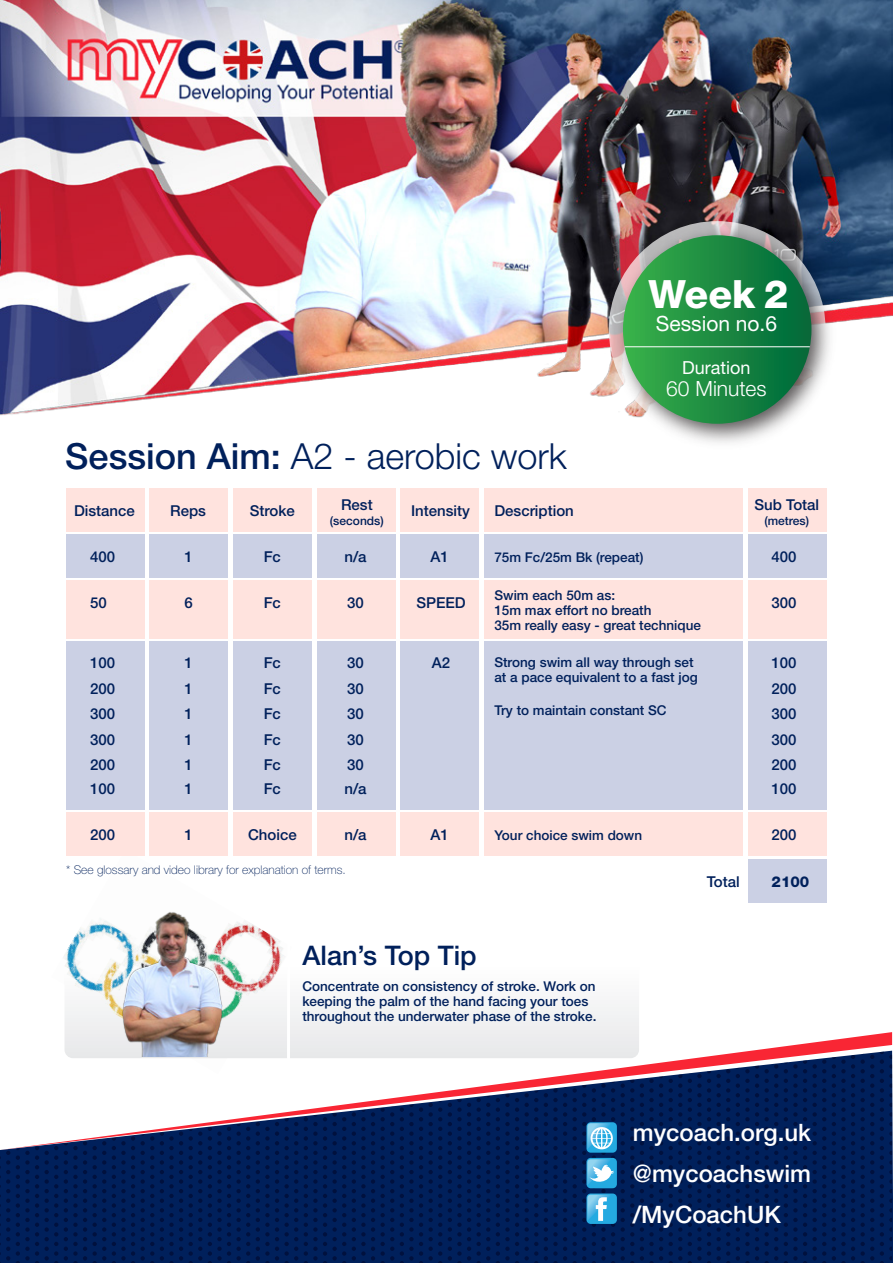
<style>
.page{position:relative;width:893px;height:1263px;background:#fff}
.page>*{position:absolute;margin:0;border:0;box-sizing:border-box;transform-origin:0 0}
.t1{font:800 39px "Helvetica Neue LT Std";color:#fff}
.t2{font:300 36px "Helvetica Neue LT Std";color:#00205b}
.t3{font:500 27px "Helvetica Neue LT Std";color:#00205b}
.t4{font:500 24px/41px "Helvetica Neue LT Std";color:#fff;text-align:justify}
.t5{font:21px "Helvetica Neue LT Std";color:#fff}
.t6{font:300 21px "Helvetica Neue LT Std";color:#fff}
.t7{font:18px "Helvetica Neue LT Std";color:#fff}
.t8{font:500 15px "Helvetica Neue LT Std";color:#00205b}
.t9{font:800 15px "Helvetica Neue LT Std";color:#00205b}
.t10{font:500 13.5px/15px "Helvetica Neue LT Std";color:#00205b}
.t11{font:100 12px "Helvetica Neue LT Std";color:#00205b}
.t12{font:500 12px "Helvetica Neue LT Std";color:#00205b}
.s1{font-weight:500}
</style>
<div class="page">
<div style="left:292px;top:1004px;width:347px;height:28px;background:#f0f1f2"></div>
<img style="left:64px;top:850px;width:228px;height:182px">
<img style="left:119px;top:909px;width:106px;height:123px">
<img style="left:0;top:0;width:893px;height:416px">
<div style="left:10px;top:1051px;width:883px;height:212px;background:#00205b"></div>
<svg style="left:10px;top:1032px;width:882px;height:118px"></svg>
<svg style="left:496px;top:1051px;width:42px;height:212px;background:#30416f"></svg>
<svg style="left:640px;top:1051px;width:42px;height:212px;background:#1e2e61"></svg>
<svg style="left:688px;top:1051px;width:42px;height:212px;background:#17285c"></svg>
<svg style="left:736px;top:1051px;width:42px;height:212px;background:#112358"></svg>
<svg style="left:784px;top:1051px;width:42px;height:212px;background:#0b2259"></svg>
<svg style="left:832px;top:1051px;width:42px;height:212px;background:#042159"></svg>
<svg style="left:880px;top:1051px;width:12px;height:212px;background:#001d55"></svg>
<svg style="left:0;top:1148px;width:10px;height:115px"></svg>
<svg style="left:16px;top:1051px;width:23px;height:212px"></svg>
<svg style="left:45px;top:1051px;width:13px;height:212px"></svg>
<svg style="left:64px;top:1051px;width:23px;height:212px"></svg>
<svg style="left:93px;top:1051px;width:13px;height:212px"></svg>
<svg style="left:112px;top:1051px;width:23px;height:212px"></svg>
<svg style="left:141px;top:1051px;width:13px;height:212px"></svg>
<svg style="left:160px;top:1051px;width:23px;height:212px"></svg>
<svg style="left:189px;top:1051px;width:13px;height:212px"></svg>
<svg style="left:208px;top:1051px;width:42px;height:212px"></svg>
<svg style="left:256px;top:1051px;width:42px;height:212px"></svg>
<svg style="left:304px;top:1051px;width:42px;height:212px"></svg>
<svg style="left:352px;top:1051px;width:42px;height:212px"></svg>
<svg style="left:400px;top:1051px;width:42px;height:212px"></svg>
<svg style="left:448px;top:1051px;width:42px;height:212px"></svg>
<svg style="left:544px;top:1051px;width:90px;height:212px;background:#364f7d"></svg>
<img style="left:605px;top:218px;width:237px;height:225px">
<div style="left:623px;top:235px;width:188px;height:189px;background:linear-gradient(to right,#3bb24c,#00673a);border-radius:94px"></div>
<hr style="left:625px;top:346px;width:185px;height:1px;background:#fff">
<div style="left:150px;top:488px;width:78px;height:44px;background:#ffe3de"></div>
<div style="left:66px;top:488px;width:78px;height:44px;background:#ffe3de"></div>
<div style="left:233px;top:488px;width:78px;height:44px;background:#ffe3de"></div>
<div style="left:317px;top:488px;width:78px;height:44px;background:#ffe3de"></div>
<div style="left:401px;top:488px;width:78px;height:44px;background:#ffe3de"></div>
<div style="left:485px;top:488px;width:258px;height:44px;background:#ffe3de"></div>
<div style="left:748px;top:488px;width:78px;height:44px;background:#ffe3de"></div>
<div style="left:150px;top:535px;width:78px;height:43px;background:#cbd0e4"></div>
<div style="left:66px;top:535px;width:78px;height:43px;background:#cbd0e4"></div>
<div style="left:233px;top:535px;width:78px;height:43px;background:#cbd0e4"></div>
<div style="left:317px;top:535px;width:78px;height:43px;background:#cbd0e4"></div>
<div style="left:401px;top:535px;width:78px;height:43px;background:#cbd0e4"></div>
<div style="left:485px;top:535px;width:258px;height:43px;background:#cbd0e4"></div>
<div style="left:748px;top:535px;width:78px;height:43px;background:#cbd0e4"></div>
<div style="left:150px;top:581px;width:78px;height:58px;background:#ffe3de"></div>
<div style="left:66px;top:581px;width:78px;height:58px;background:#ffe3de"></div>
<div style="left:233px;top:581px;width:78px;height:58px;background:#ffe3de"></div>
<div style="left:317px;top:581px;width:78px;height:58px;background:#ffe3de"></div>
<div style="left:401px;top:581px;width:78px;height:58px;background:#ffe3de"></div>
<div style="left:485px;top:581px;width:258px;height:58px;background:#ffe3de"></div>
<div style="left:748px;top:581px;width:78px;height:58px;background:#ffe3de"></div>
<div style="left:150px;top:813px;width:78px;height:43px;background:#ffe3de"></div>
<div style="left:66px;top:813px;width:78px;height:43px;background:#ffe3de"></div>
<div style="left:233px;top:813px;width:78px;height:43px;background:#ffe3de"></div>
<div style="left:317px;top:813px;width:78px;height:43px;background:#ffe3de"></div>
<div style="left:401px;top:813px;width:78px;height:43px;background:#ffe3de"></div>
<div style="left:485px;top:813px;width:258px;height:43px;background:#ffe3de"></div>
<div style="left:748px;top:813px;width:78px;height:43px;background:#ffe3de"></div>
<div style="left:748px;top:860px;width:78px;height:43px;background:#cbd0e4"></div>
<div style="left:150px;top:641px;width:78px;height:169px;background:#cbd0e4"></div>
<div style="left:66px;top:641px;width:78px;height:169px;background:#cbd0e4"></div>
<div style="left:233px;top:641px;width:78px;height:169px;background:#cbd0e4"></div>
<div style="left:317px;top:641px;width:78px;height:169px;background:#cbd0e4"></div>
<div style="left:401px;top:641px;width:78px;height:169px;background:#cbd0e4"></div>
<div style="left:485px;top:641px;width:258px;height:169px;background:#cbd0e4"></div>
<div style="left:748px;top:641px;width:78px;height:169px;background:#cbd0e4"></div>
<hr style="left:287px;top:906px;width:3px;height:160px;background:#fff">
<h1 class="t1" style="left:648px;top:271px;width:141px">Week 2</h1>
<h3 class="t5" style="left:656px;top:311px;width:123px">Session no.6</h3>
<h3 class="t7" style="left:682px;top:357px;width:70px">Duration</h3>
<h2 class="t2" style="left:65px;top:435px;width:503px"><span class="s1">Session Aim:</span> A2 - aerobic work</h2>
<p class="t8" style="left:74px;top:501px;width:62px">Distance</p>
<p class="t8" style="left:170px;top:501px;width:37px">Reps</p>
<p class="t8" style="left:250px;top:501px;width:47px">Stroke</p>
<p class="t8" style="left:411px;top:501px;width:60px">Intensity</p>
<p class="t8" style="left:341px;top:495px;width:33px">Rest</p>
<p class="t12" style="left:330px;top:513px;width:55px">(seconds)</p>
<p class="t8" style="left:494px;top:501px;width:81px">Description</p>
<h3 class="t6" style="left:666px;top:375px;width:102px">60 Minutes</h3>
<p class="t8" style="left:754px;top:495px;width:66px">Sub Total</p>
<p class="t12" style="left:764px;top:513px;width:46px">(metres)</p>
<p class="t8" style="left:344px;top:547px;width:24px">n/a</p>
<p class="t8" style="left:90px;top:547px;width:27px">400</p>
<p class="t8" style="left:185px;top:547px;width:10px">1</p>
<p class="t8" style="left:264px;top:547px;width:19px">Fc</p>
<p class="t8" style="left:430px;top:547px;width:20px">A1</p>
<p class="t10" style="left:494px;top:549px;width:151px">75m Fc/25m Bk (repeat)</p>
<p class="t8" style="left:90px;top:593px;width:18px">50</p>
<p class="t8" style="left:185px;top:593px;width:10px">6</p>
<p class="t8" style="left:772px;top:593px;width:27px">300</p>
<p class="t8" style="left:772px;top:547px;width:27px">400</p>
<p class="t10" style="left:494px;top:588px;width:208px">Swim each 50m as:<br>15m max effort no breath<br>35m really easy - great technique</p>
<p class="t8" style="left:416px;top:593px;width:51px">SPEED</p>
<p class="t8" style="left:264px;top:593px;width:19px">Fc</p>
<p class="t8" style="left:347px;top:593px;width:18px">30</p>
<p class="t8" style="left:432px;top:654px;width:20px">A2</p>
<p class="t10" style="left:494px;top:655px;width:205px">Strong swim all way through set at a pace equivalent to a fast jog</p>
<p class="t10" style="left:494px;top:703px;width:174px">Try to maintain constant SC</p>
<p class="t8" style="left:90px;top:654px;width:27px">100</p>
<p class="t8" style="left:185px;top:654px;width:10px">1</p>
<p class="t8" style="left:264px;top:654px;width:19px">Fc</p>
<p class="t8" style="left:347px;top:654px;width:18px">30</p>
<p class="t8" style="left:772px;top:654px;width:27px">100</p>
<p class="t8" style="left:90px;top:679px;width:27px">200</p>
<p class="t8" style="left:185px;top:679px;width:10px">1</p>
<p class="t8" style="left:264px;top:679px;width:19px">Fc</p>
<p class="t8" style="left:347px;top:679px;width:18px">30</p>
<p class="t8" style="left:772px;top:679px;width:27px">200</p>
<p class="t8" style="left:90px;top:705px;width:27px">300</p>
<p class="t8" style="left:185px;top:705px;width:10px">1</p>
<p class="t8" style="left:264px;top:705px;width:19px">Fc</p>
<p class="t8" style="left:347px;top:705px;width:18px">30</p>
<p class="t8" style="left:772px;top:705px;width:27px">300</p>
<p class="t8" style="left:90px;top:730px;width:27px">300</p>
<p class="t8" style="left:185px;top:730px;width:10px">1</p>
<p class="t8" style="left:264px;top:730px;width:19px">Fc</p>
<p class="t8" style="left:347px;top:730px;width:18px">30</p>
<p class="t8" style="left:772px;top:730px;width:27px">300</p>
<p class="t8" style="left:90px;top:756px;width:27px">200</p>
<p class="t8" style="left:185px;top:756px;width:10px">1</p>
<p class="t8" style="left:264px;top:756px;width:19px">Fc</p>
<p class="t8" style="left:347px;top:756px;width:18px">30</p>
<p class="t8" style="left:772px;top:756px;width:27px">200</p>
<p class="t8" style="left:90px;top:779px;width:27px">100</p>
<p class="t8" style="left:185px;top:779px;width:10px">1</p>
<p class="t8" style="left:264px;top:779px;width:19px">Fc</p>
<p class="t8" style="left:344px;top:779px;width:24px">n/a</p>
<p class="t8" style="left:772px;top:779px;width:27px">100</p>
<p class="t8" style="left:344px;top:825px;width:24px">n/a</p>
<p class="t8" style="left:90px;top:825px;width:27px">200</p>
<p class="t8" style="left:185px;top:825px;width:10px">1</p>
<p class="t8" style="left:248px;top:825px;width:50px">Choice</p>
<p class="t8" style="left:430px;top:825px;width:20px">A1</p>
<p class="t10" style="left:494px;top:827px;width:149px">Your choice swim down</p>
<p class="t8" style="left:772px;top:825px;width:27px">200</p>
<p class="t8" style="left:707px;top:872px;width:35px">Total</p>
<p class="t9" style="left:772px;top:872px;width:39px">2100</p>
<p class="t11" style="left:66px;top:863px;width:281px">* See glossary and video library for explanation of terms.</p>
<h3 class="t3" style="left:303px;top:939px;width:176px">Alan’s Top Tip</h3>
<p class="t10" style="left:302px;top:978px;width:296px">Concentrate on consistency of stroke. Work on keeping the palm of the hand facing your toes throughout the underwater phase of the stroke.</p>
<h3 class="t4" style="left:633px;top:1112px;width:180px">mycoach.org.uk @mycoachswim /MyCoachUK</h3>
</div>
